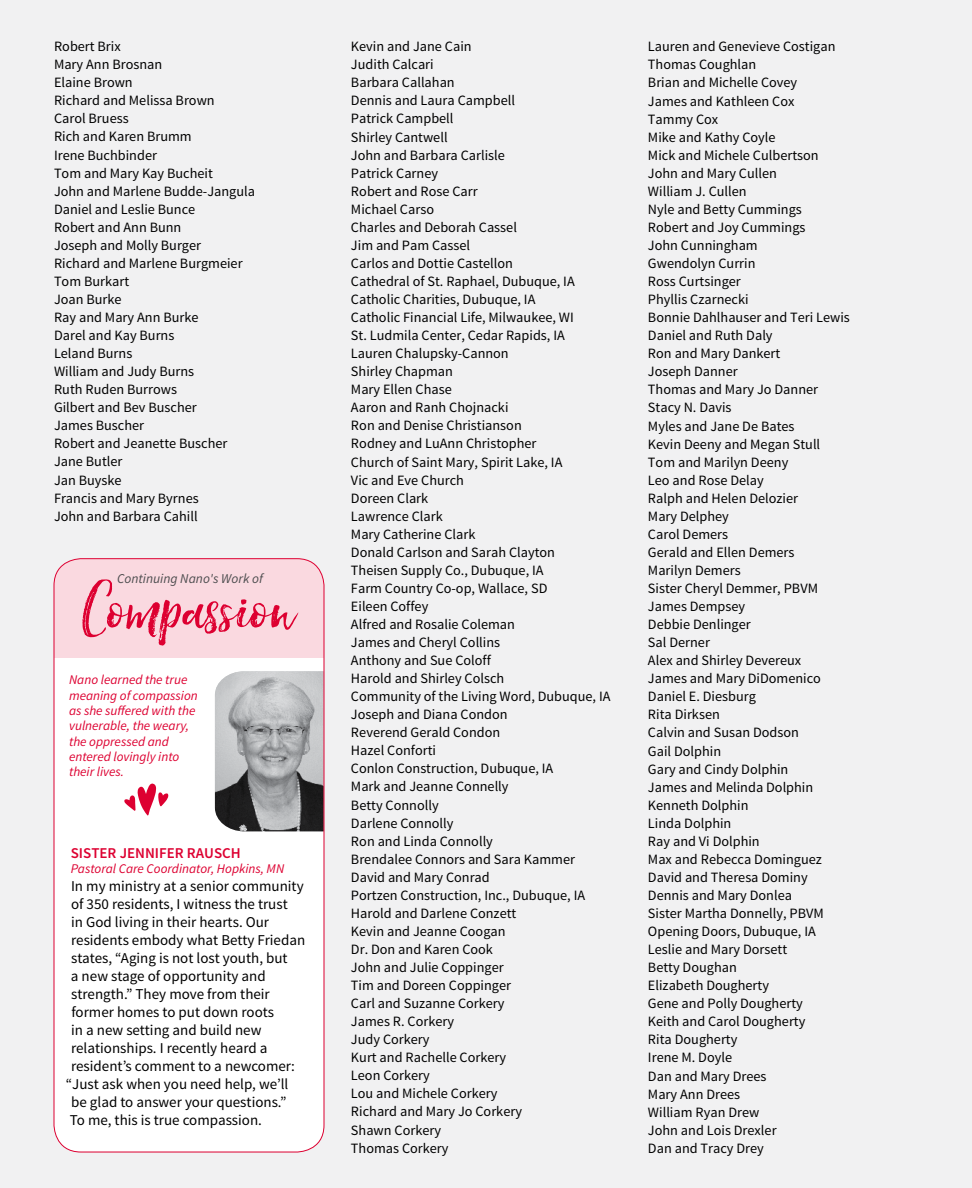
<style>
.page{position:relative;width:972px;height:1188px;background:#f1f1f2}
.page>*{position:absolute;margin:0;border:0;box-sizing:border-box;transform-origin:0 0}
.t1{font:84px "Hello Sunshine";color:#dd0031}
.t2{font:15px "Source Sans Pro";color:#000}
.t3{font:600 15px "Source Sans Pro";color:#dd0031}
.t4{font:14.25px/18px "Source Sans Pro";color:#000}
.t5{font:italic 13.5px "Source Sans Pro";color:#4d4d4f}
.t6{font:italic 13.35px/15.3px "Source Sans Pro";color:#dd0031}
</style>
<div class="page">
<div style="left:54px;top:559px;width:270px;height:593px;background:#fff;border-radius:27px"></div>
<div style="left:54px;top:559px;width:270px;height:99px;background:#fad9e0"></div>
<img style="left:215px;top:671px;width:107px;height:160px">
<svg style="left:124px;top:783px;width:44px;height:32px"></svg>
<p class="t4" style="left:54px;top:38px;width:203px">Robert Brix<br>Mary Ann Brosnan<br>Elaine Brown<br>Richard and Melissa Brown<br>Carol Bruess<br>Rich and Karen Brumm<br>Irene Buchbinder<br>Tom and Mary Kay Bucheit<br>John and Marlene Budde-Jangula<br>Daniel and Leslie Bunce<br>Robert and Ann Bunn<br>Joseph and Molly Burger<br>Richard and Marlene Burgmeier<br>Tom Burkart<br>Joan Burke<br>Ray and Mary Ann Burke<br>Darel and Kay Burns<br>Leland Burns<br>William and Judy Burns<br>Ruth Ruden Burrows<br>Gilbert and Bev Buscher<br>James Buscher<br>Robert and Jeanette Buscher<br>Jane Butler<br>Jan Buyske<br>Francis and Mary Byrnes<br>John and Barbara Cahill</p>
<p class="t4" style="left:351px;top:38px;width:261px">Kevin and Jane Cain<br>Judith Calcari<br>Barbara Callahan<br>Dennis and Laura Campbell<br>Patrick Campbell<br>Shirley Cantwell<br>John and Barbara Carlisle<br>Patrick Carney<br>Robert and Rose Carr<br>Michael Carso<br>Charles and Deborah Cassel<br>Jim and Pam Cassel<br>Carlos and Dottie Castellon<br>Cathedral of St. Raphael, Dubuque, IA<br>Catholic Charities, Dubuque, IA<br>Catholic Financial Life, Milwaukee, WI<br>St. Ludmila Center, Cedar Rapids, IA<br>Lauren Chalupsky-Cannon<br>Shirley Chapman<br>Mary Ellen Chase<br>Aaron and Ranh Chojnacki<br>Ron and Denise Christianson<br>Rodney and LuAnn Christopher<br>Church of Saint Mary, Spirit Lake, IA<br>Vic and Eve Church<br>Doreen Clark<br>Lawrence Clark<br>Mary Catherine Clark<br>Donald Carlson and Sarah Clayton<br>Theisen Supply Co., Dubuque, IA<br>Farm Country Co-op, Wallace, SD<br>Eileen Coffey<br>Alfred and Rosalie Coleman<br>James and Cheryl Collins<br>Anthony and Sue Coloff<br>Harold and Shirley Colsch<br>Community of the Living Word, Dubuque, IA<br>Joseph and Diana Condon<br>Reverend Gerald Condon<br>Hazel Conforti<br>Conlon Construction, Dubuque, IA<br>Mark and Jeanne Connelly<br>Betty Connolly<br>Darlene Connolly<br>Ron and Linda Connolly<br>Brendalee Connors and Sara Kammer<br>David and Mary Conrad<br>Portzen Construction, Inc., Dubuque, IA<br>Harold and Darlene Conzett<br>Kevin and Jeanne Coogan<br>Dr. Don and Karen Cook<br>John and Julie Coppinger<br>Tim and Doreen Coppinger<br>Carl and Suzanne Corkery<br>James R. Corkery<br>Judy Corkery<br>Kurt and Rachelle Corkery<br>Leon Corkery<br>Lou and Michele Corkery<br>Richard and Mary Jo Corkery<br>Shawn Corkery<br>Thomas Corkery</p>
<p class="t4" style="left:648px;top:38px;width:203px">Lauren and Genevieve Costigan<br>Thomas Coughlan<br>Brian and Michelle Covey<br>James and Kathleen Cox<br>Tammy Cox<br>Mike and Kathy Coyle<br>Mick and Michele Culbertson<br>John and Mary Cullen<br>William J. Cullen<br>Nyle and Betty Cummings<br>Robert and Joy Cummings<br>John Cunningham<br>Gwendolyn Currin<br>Ross Curtsinger<br>Phyllis Czarnecki<br>Bonnie Dahlhauser and Teri Lewis<br>Daniel and Ruth Daly<br>Ron and Mary Dankert<br>Joseph Danner<br>Thomas and Mary Jo Danner<br>Stacy N. Davis<br>Myles and Jane De Bates<br>Kevin Deeny and Megan Stull<br>Tom and Marilyn Deeny<br>Leo and Rose Delay<br>Ralph and Helen Delozier<br>Mary Delphey<br>Carol Demers<br>Gerald and Ellen Demers<br>Marilyn Demers<br>Sister Cheryl Demmer, PBVM<br>James Dempsey<br>Debbie Denlinger<br>Sal Derner<br>Alex and Shirley Devereux<br>James and Mary DiDomenico<br>Daniel E. Diesburg<br>Rita Dirksen<br>Calvin and Susan Dodson<br>Gail Dolphin<br>Gary and Cindy Dolphin<br>James and Melinda Dolphin<br>Kenneth Dolphin<br>Linda Dolphin<br>Ray and Vi Dolphin<br>Max and Rebecca Dominguez<br>David and Theresa Dominy<br>Dennis and Mary Donlea<br>Sister Martha Donnelly, PBVM<br>Opening Doors, Dubuque, IA<br>Leslie and Mary Dorsett<br>Betty Doughan<br>Elizabeth Dougherty<br>Gene and Polly Dougherty<br>Keith and Carol Dougherty<br>Rita Dougherty<br>Irene M. Doyle<br>Dan and Mary Drees<br>Mary Ann Drees<br>William Ryan Drew<br>John and Lois Drexler<br>Dan and Tracy Drey</p>
<p class="t5" style="left:117px;top:571px;width:147px">Continuing Nano's Work of</p>
<h1 class="t1" style="left:85px;top:562px;width:211px">Compassion</h1>
<p class="t6" style="left:69px;top:672px;width:130px">Nano learned the true meaning of compassion as she suffered with the vulnerable, the weary, the oppressed and entered lovingly into their lives.</p>
<p class="t3" style="left:71px;top:843px;width:30px">SISTER</p>
<p class="t3" style="left:120px;top:843px;width:17px">JENNIFER</p>
<p class="t3" style="left:187px;top:843px;width:10px">RAU</p>
<p class="t3" style="left:214px;top:843px;width:28px">SCH</p>
<p class="t6" style="left:71px;top:861px;width:215px">Pastoral Care Coordinator, Hopkins, MN</p>
<p class="t2" style="left:71px;top:877px;width:234px">In my ministry at a senior community</p>
<p class="t2" style="left:71px;top:895px;width:218px">of 350 residents, I witness the trust</p>
<p class="t2" style="left:71px;top:913px;width:199px">in God living in their hearts. Our</p>
<p class="t2" style="left:71px;top:931px;width:236px">residents embody what Betty Friedan</p>
<p class="t2" style="left:71px;top:949px;width:218px">states, “Aging is not lost youth, but</p>
<p class="t2" style="left:71px;top:967px;width:196px">a new stage of opportunity and</p>
<p class="t2" style="left:71px;top:985px;width:200px">strength.” They move from their</p>
<p class="t2" style="left:71px;top:1003px;width:204px">former homes to put down roots</p>
<p class="t2" style="left:71px;top:1021px;width:192px">in a new setting and build new</p>
<p class="t2" style="left:71px;top:1039px;width:198px">relationships. I recently heard a</p>
<p class="t2" style="left:71px;top:1057px;width:225px">resident’s comment to a newcomer:</p>
<p class="t2" style="left:66px;top:1075px;width:224px">“Just ask when you need help, we’ll</p>
<p class="t2" style="left:71px;top:1093px;width:217px">be glad to answer your questions.”</p>
<p class="t2" style="left:70px;top:1111px;width:194px">To me, this is true compassion.</p>
</div>
